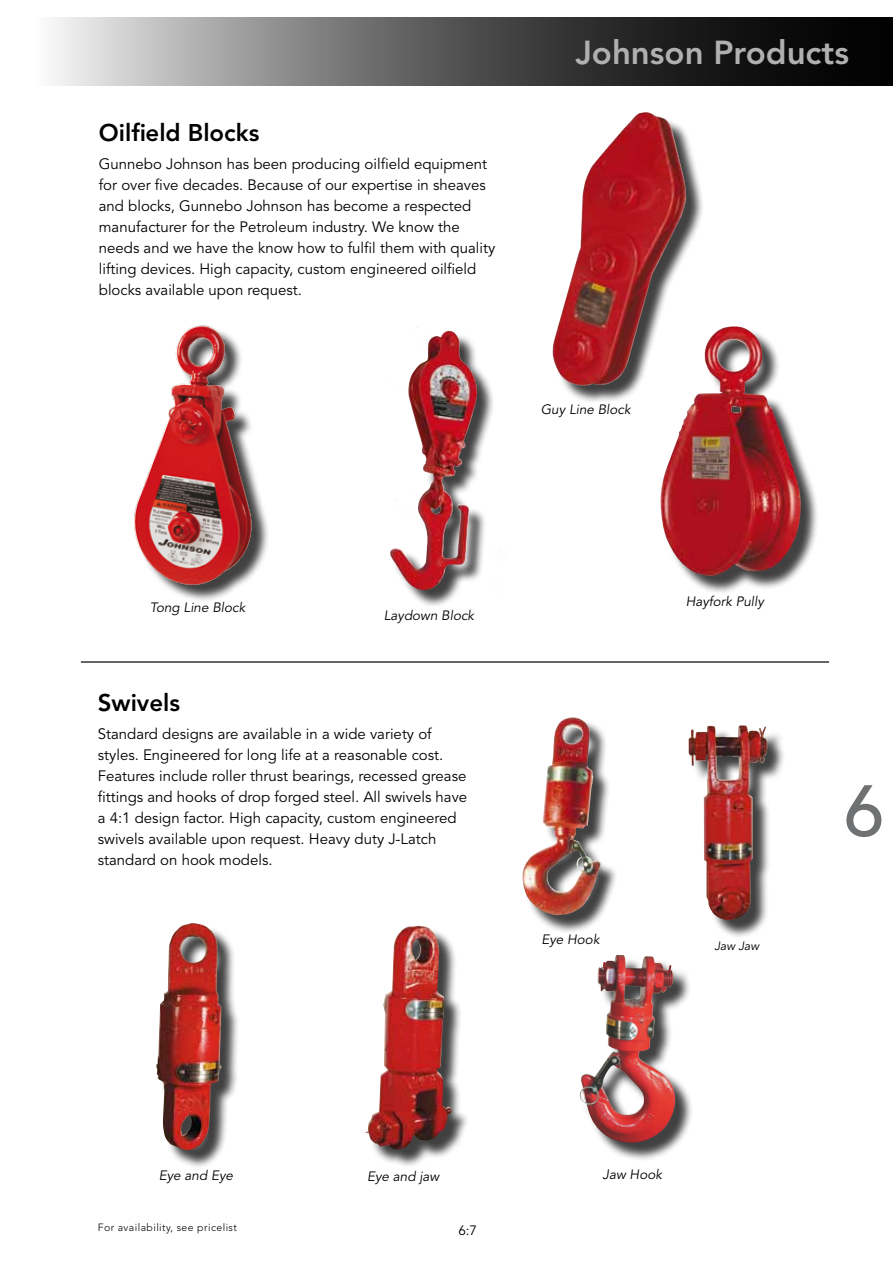
<style>
.page{position:relative;width:893px;height:1263px;background:#fff}
.page>*{position:absolute;margin:0;border:0;box-sizing:border-box;transform-origin:0 0}
.t1{font:500 72px "Avenir LT Std";color:#707172}
.t2{font:800 33px "Avenir LT Std";color:#afb0b2}
.t3{font:800 24px "Avenir LT Std";color:#000}
.t4{font:15px/21px "Avenir LT Std";color:#000}
.t5{font:italic 13.5px "Avenir LT Std";color:#000}
.t6{font:13.5px "Avenir LT Std";color:#000}
.t7{font:italic 12px "Avenir LT Std";color:#000}
.t8{font:300 10.5px "Avenir LT Std";letter-spacing:.04em;color:#000}
</style>
<div class="page">
<svg style="left:53px;top:17px;width:840px;height:68px;background:#5d5d5d"></svg>
<div style="left:663px;top:329px;width:156px;height:265px;background:#000;opacity:.75"></div>
<img style="left:660px;top:326px;width:142px;height:251px">
<div style="left:393px;top:330px;width:117px;height:279px;background:#000;opacity:.75"></div>
<img style="left:390px;top:327px;width:79px;height:263px">
<div style="left:555px;top:115px;width:150px;height:289px;background:#000;opacity:.75"></div>
<img style="left:553px;top:112px;width:134px;height:274px">
<div style="left:137px;top:328px;width:133px;height:274px;background:#000;opacity:.75"></div>
<img style="left:134px;top:325px;width:124px;height:266px">
<hr style="left:81px;top:661px;width:748px;height:2px;background:#000">
<div style="left:525px;top:720px;width:94px;height:214px;background:#000;opacity:.75"></div>
<img style="left:522px;top:717px;width:79px;height:198px">
<div style="left:691px;top:728px;width:95px;height:210px;background:#000;opacity:.75"></div>
<img style="left:689px;top:725px;width:78px;height:196px">
<div style="left:582px;top:957px;width:112px;height:204px;background:#000;opacity:.75"></div>
<img style="left:579px;top:955px;width:97px;height:189px">
<div style="left:159px;top:925px;width:81px;height:243px;background:#000;opacity:.75"></div>
<img style="left:156px;top:923px;width:65px;height:227px">
<div style="left:369px;top:928px;width:101px;height:240px;background:#000;opacity:.75"></div>
<img style="left:365px;top:926px;width:87px;height:224px">
<h3 class="t3" style="left:99px;top:119px;width:162px">Oilfield Blocks</h3>
<p class="t4" style="left:99px;top:154px;width:398px">Gunnebo Johnson has been producing oilfield equipment for over five decades. Because of our expertise in sheaves and blocks, Gunnebo Johnson has become a respected manufacturer for the Petroleum industry. We know the needs and we have the know how to fulfil them with quality lifting devices. High capacity, custom engineered oilfield blocks available upon request.</p>
<h2 class="t2" style="left:575px;top:33px;width:275px">Johnson Products</h2>
<p class="t5" style="left:541px;top:402px;width:91px">Guy Line Block</p>
<p class="t5" style="left:150px;top:599px;width:97px">Tong Line Block</p>
<p class="t5" style="left:384px;top:608px;width:92px">Laydown Block</p>
<h3 class="t3" style="left:98px;top:689px;width:84px">Swivels</h3>
<p class="t4" style="left:98px;top:723px;width:371px">Standard designs are available in a wide variety of styles. Engineered for long life at a reasonable cost.<br>Features include roller thrust bearings, recessed grease fittings and hooks of drop forged steel. All swivels have a 4:1 design factor. High capacity, custom engineered swivels available upon request. Heavy duty J-Latch standard on hook models.</p>
<p class="t5" style="left:686px;top:593px;width:80px">Hayfork Pully</p>
<p class="t5" style="left:541px;top:932px;width:60px">Eye Hook</p>
<p class="t7" style="left:714px;top:939px;width:46px">Jaw Jaw</p>
<h1 class="t1" style="left:844px;top:770px;width:42px">6</h1>
<p class="t5" style="left:159px;top:1167px;width:76px">Eye and Eye</p>
<p class="t5" style="left:367px;top:1168px;width:74px">Eye and jaw</p>
<p class="t5" style="left:603px;top:1167px;width:61px">Jaw Hook</p>
<p class="t8" style="left:98px;top:1221px;width:141px">For availability, see pricelist</p>
<p class="t6" style="left:458px;top:1222px;width:20px">6:7</p>
</div>
